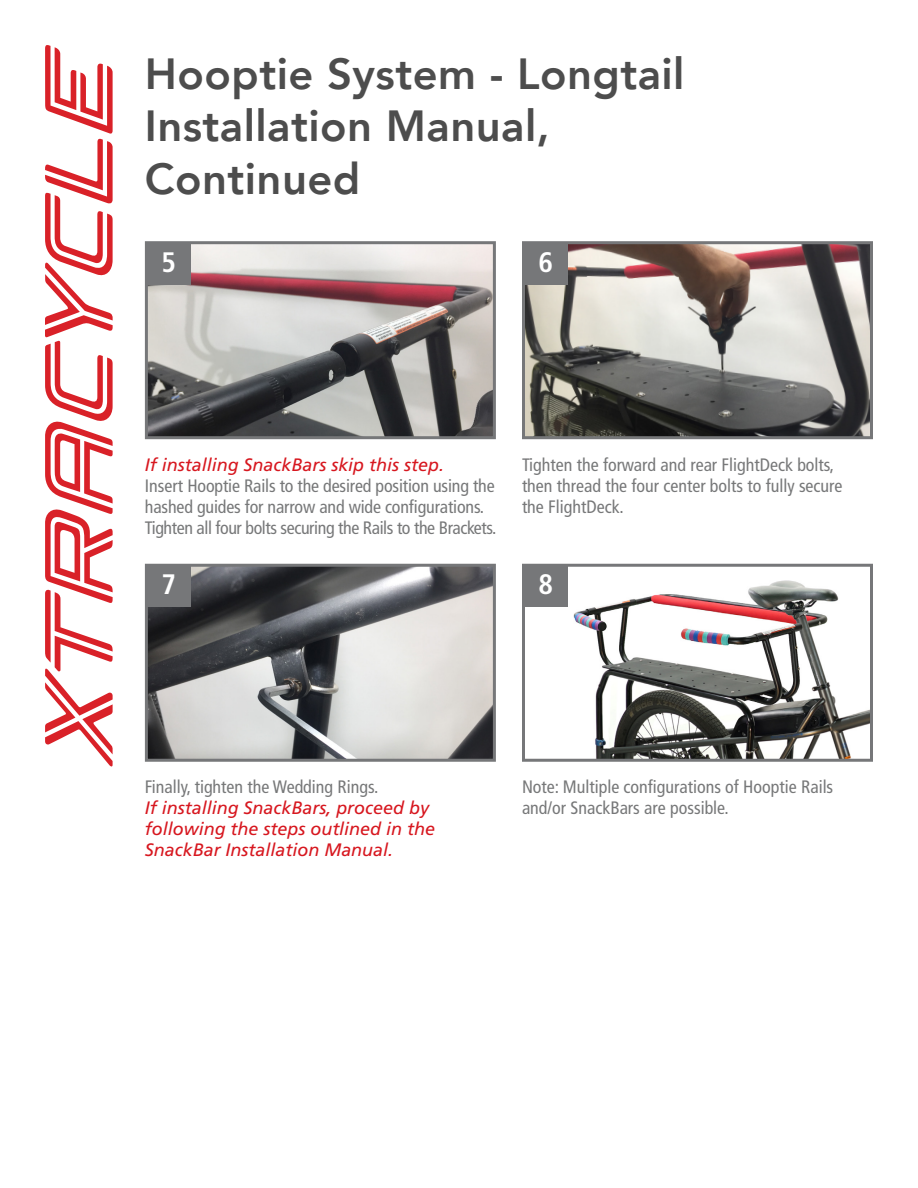
<style>
.page{position:relative;width:918px;height:1188px;background:#fff}
.page>*{position:absolute;margin:0;border:0;box-sizing:border-box;transform-origin:0 0}
.Edgerunner{font:800 43.5px/52.5px "Avenir";letter-spacing:.01em;color:#4d4d4d}
.t1{font:700 condensed 28.2px "Frutiger LT Std";color:#fff}
.Non-Bulleted_Step{font:condensed 18px/21px "Frutiger LT Std";color:#777879}
.Non-Bulleted_Step-2{font:italic 18px/21px "Frutiger LT Std";color:#d7171f}
.s1{font-style:italic;font-stretch:normal;color:#d7171f}
.s2{font-style:normal;font-stretch:condensed;color:#777879}
</style>
<div class="page">
<svg style="left:45px;top:45px;width:68px;height:722px"></svg>
<img style="left:149px;top:245px;width:343px;height:190px">
<div style="left:145px;top:241px;width:351px;height:198px;border:3px solid #767779"></div>
<div style="left:147px;top:243px;width:43px;height:42px;background:#767779"></div>
<img style="left:526px;top:245px;width:343px;height:190px">
<div style="left:522px;top:241px;width:351px;height:198px;border:3px solid #767779"></div>
<div style="left:524px;top:243px;width:44px;height:42px;background:#767779"></div>
<img style="left:149px;top:568px;width:343px;height:190px">
<div style="left:145px;top:564px;width:351px;height:198px;border:3px solid #767779"></div>
<img style="left:573px;top:580px;width:296px;height:178px">
<div style="left:522px;top:564px;width:351px;height:198px;border:3px solid #767779"></div>
<div style="left:147px;top:566px;width:43px;height:41px;background:#767779"></div>
<div style="left:524px;top:566px;width:44px;height:41px;background:#767779"></div>
<p class="Edgerunner" style="left:145px;top:47px;width:541px">Hooptie System - Longtail<br>Installation Manual,<br>Continued</p>
<p class="t1" style="left:161px;top:245px;width:16px">5</p>
<p class="t1" style="left:539px;top:245px;width:16px">6</p>
<p class="Non-Bulleted_Step" style="left:145px;top:454px;width:353px"><span class="s1">If installing SnackBars skip this step.<br></span>Insert Hooptie Rails to the desired position using the hashed guides for narrow and wide configurations.<br>Tighten all four bolts securing the Rails to the Brackets.</p>
<p class="Non-Bulleted_Step" style="left:522px;top:454px;width:322px">Tighten the forward and rear FlightDeck bolts, then thread the four center bolts to fully secure the FlightDeck.</p>
<p class="t1" style="left:161px;top:568px;width:16px">7</p>
<p class="t1" style="left:539px;top:568px;width:16px">8</p>
<p class="Non-Bulleted_Step-2" style="left:145px;top:777px;width:292px"><span class="s2">Finally, tighten the Wedding Rings.<br></span>If installing SnackBars, proceed by following the steps outlined in the SnackBar Installation Manual.</p>
<p class="Non-Bulleted_Step" style="left:522px;top:777px;width:313px">Note: Multiple configurations of Hooptie Rails and/or SnackBars are possible.</p>
</div>
